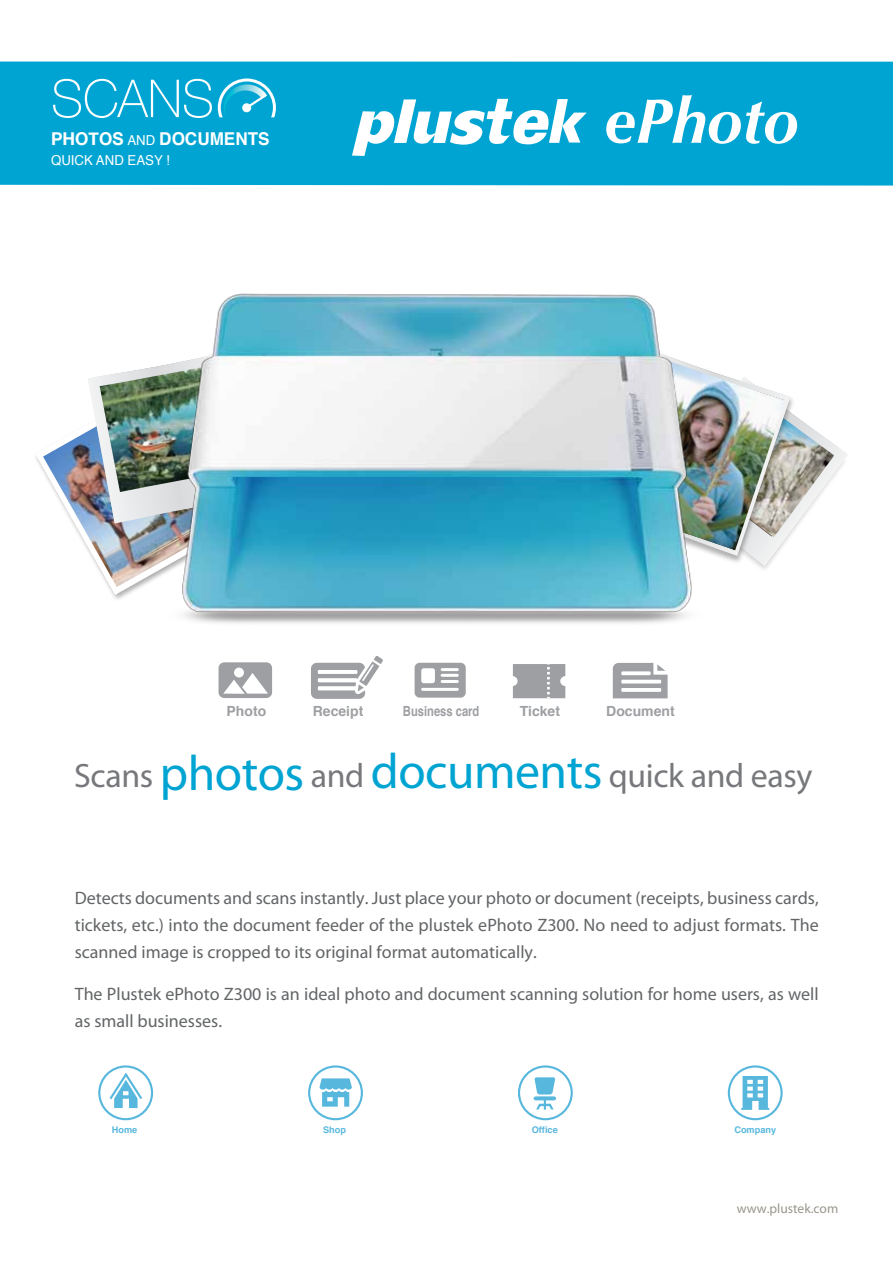
<style>
.page{position:relative;width:893px;height:1263px;background:#fff}
.page>*{position:absolute;margin:0;border:0;box-sizing:border-box;transform-origin:0 0}
.t1{font:100 52.35px "Helvetica Neue";color:#fff}
.t2{font:33.9px "Myriad Pro";letter-spacing:-.01em;color:#77787b}
.t3{font:18px/27px "Myriad Pro";color:#626466;text-align:justify}
.t4{font:700 17.7px "Helvetica";color:#fff}
.t5{font:700 13.95px "Helvetica";color:#9d9fa2}
.t6{font:700 13.95px "Helvetica";color:#9d9fa2;scale:.8 1}
.t7{font:13.65px "Helvetica";color:#fff}
.t8{font:13.5px "Myriad Pro";color:#99968b}
.t9{font:700 9.15px "Helvetica";color:#57b7dd}
.s1{font-family:"Helvetica Neue"}
.s2{font-weight:400;font-size:13.65px}
.s3{font-size:49.8px;color:#00a4d2}
</style>
<div class="page">
<img style="left:43px;top:431px;width:98px;height:156px">
<svg style="left:740px;top:395px;width:108px;height:171px"></svg>
<img style="left:740px;top:377px;width:45px;height:173px">
<div style="left:0;top:62px;width:893px;height:124px;background:#00a4d2"></div>
<svg style="left:352px;top:99px;width:235px;height:57px"></svg>
<svg style="left:606px;top:95px;width:191px;height:49px"></svg>
<svg style="left:218px;top:78px;width:58px;height:40px;background:#3bb9db"></svg>
<img style="left:88px;top:376px;width:53px;height:147px">
<img style="left:100px;top:365px;width:134px;height:127px;border-radius:21px">
<img style="left:141px;top:293px;width:599px;height:331px">
<div style="left:219px;top:662px;width:53px;height:36px;background:#9d9fa2;border-radius:6px"></div>
<svg style="left:223px;top:673px;width:45px;height:21px"></svg>
<div style="left:234px;top:668px;width:10px;height:9px;background:#fff;border-radius:50%"></div>
<svg style="left:415px;top:663px;width:51px;height:35px"></svg>
<svg style="left:613px;top:663px;width:55px;height:35px"></svg>
<svg style="left:311px;top:656px;width:72px;height:43px"></svg>
<svg style="left:513px;top:664px;width:52px;height:34px;background:#a3a5a8"></svg>
<svg style="left:98px;top:1065px;width:55px;height:55px"></svg>
<svg style="left:728px;top:1065px;width:55px;height:55px"></svg>
<svg style="left:518px;top:1065px;width:55px;height:55px"></svg>
<svg style="left:308px;top:1065px;width:55px;height:55px"></svg>
<h1 class="t1" style="left:51px;top:59px;width:164px">SCANS</h1>
<p class="t4" style="left:51px;top:125px;width:220px"><span class="s1">PHOTOS</span> <span class="s2">AND</span> DOCUMENTS</p>
<p class="t7" style="left:51px;top:150px;width:120px">QUICK AND EASY !</p>
<p class="t5" style="left:227px;top:700px;width:41px">Photo</p>
<p class="t5" style="left:313px;top:700px;width:52px">Receipt</p>
<p class="t6" style="left:403px;top:700px;width:97px">Business card</p>
<p class="t5" style="left:520px;top:700px;width:42px">Ticket</p>
<p class="t5" style="left:606px;top:700px;width:70px">Document</p>
<h2 class="t2" style="left:74px;top:755px;width:740px">Scans <span class="s3">photos</span> and <span class="s3">documents</span> quick and easy</h2>
<p class="t3" style="left:75px;top:884px;width:746px">Detects documents and scans instantly. Just place your photo or document (receipts, business cards, tickets, etc.) into the document feeder of the plustek ePhoto Z300. No need to adjust formats. The scanned image is cropped to its original format automatically.</p>
<p class="t3" style="left:75px;top:980px;width:746px">The Plustek ePhoto Z300 is an ideal photo and document scanning solution for home users, as well as small businesses.</p>
<p class="t9" style="left:112px;top:1122px;width:27px">Home</p>
<p class="t9" style="left:323px;top:1122px;width:24px">Shop</p>
<p class="t9" style="left:532px;top:1122px;width:27px">Office</p>
<p class="t9" style="left:734px;top:1122px;width:43px">Company</p>
<p class="t8" style="left:737px;top:1200px;width:103px">www.plustek.com</p>
</div>
